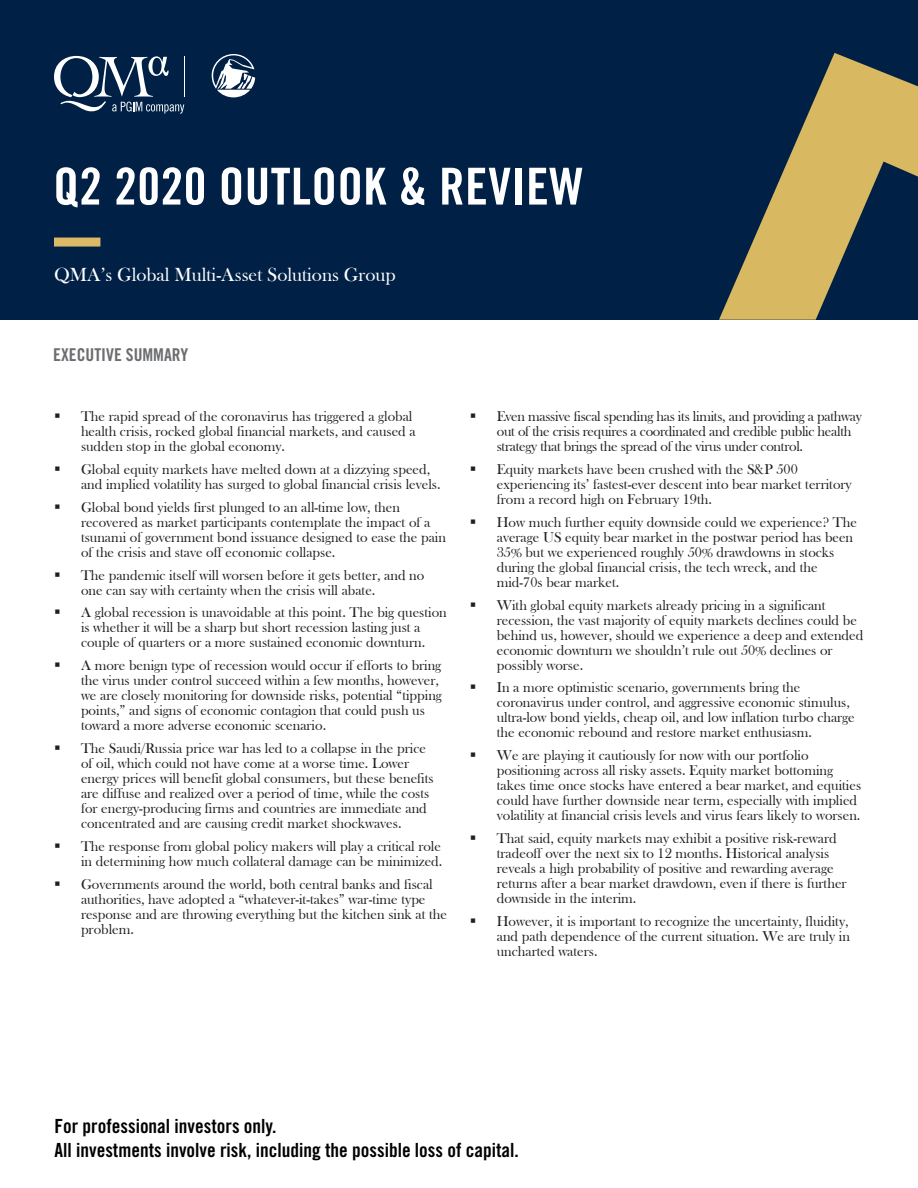
<style>
.page{position:relative;width:918px;height:1188px;background:#fff}
.page>*{position:absolute;margin:0;border:0;box-sizing:border-box;transform-origin:0 0}
.t1{font:51px "Trade Gothic LT Std Bd Cn 20";letter-spacing:.01em;color:#fff}
.As_of_Date{font:700 condensed 19.5px "Prudential Modern";color:#000}
.Cover_Subtitle{font:19.5px "Bask Old Face";color:#fff}
.H2_Intro{font:17.7px "Trade Gothic LT Std Bd Cn 20";color:#6c6d70}
.t2{font:14.55px/15px "Bask Old Face";color:#231f20}
.t3{font:14.55px/15px "Bask Old Face";letter-spacing:-.02em;color:#231f20}
</style>
<div class="page">
<div style="left:0;top:0;width:918px;height:320px;background:#002045"></div>
<svg style="left:719px;top:53px;width:199px;height:267px"></svg>
<div style="left:54px;top:238px;width:46px;height:9px;background:#dcb967"></div>
<hr style="left:184px;top:56px;width:1px;height:41px;background:#fff">
<svg style="left:212px;top:54px;width:43px;height:43px"></svg>
<svg style="left:54px;top:56px;width:130px;height:58px"></svg>
<h1 class="t1" style="left:53px;top:155px;width:532px">Q2 2020 OUTLOOK &amp; REVIEW</h1>
<p class="Cover_Subtitle" style="left:54px;top:264px;width:343px">QMA’s Global Multi-Asset Solutions Group</p>
<h2 class="H2_Intro" style="left:53px;top:344px;width:137px">EXECUTIVE SUMMARY</h2>
<p class="t2" style="left:81px;top:409px;width:336px;text-indent:-27px">▪ The rapid spread of the coronavirus has triggered a global health crisis, rocked global financial markets, and caused a sudden stop in the global economy.</p>
<p class="t2" style="left:81px;top:462px;width:361px;text-indent:-27px">▪ Global equity markets have melted down at a dizzying speed, and implied volatility has surged to global financial crisis levels.</p>
<p class="t2" style="left:81px;top:500px;width:367px;text-indent:-27px">▪ Global bond yields first plunged to an all-time low, then recovered as market participants contemplate the impact of a tsunami of government bond issuance designed to ease the pain of the crisis and stave off economic collapse.</p>
<p class="t2" style="left:81px;top:568px;width:345px;text-indent:-27px">▪ The pandemic itself will worsen before it gets better, and no one can say with certainty when the crisis will abate.</p>
<p class="t2" style="left:54px;top:605px;width:394px;text-align:center">▪ A global recession is unavoidable at this point. The big question is whether it will be a sharp but short recession lasting just a<br>couple of quarters or a more sustained economic downturn.</p>
<p class="t2" style="left:81px;top:658px;width:362px;text-indent:-27px">▪ A more benign type of recession would occur if efforts to bring the virus under control succeed within a few months, however, we are closely monitoring for downside risks, potential “tipping points,” and signs of economic contagion that could push us toward a more adverse economic scenario.</p>
<p class="t2" style="left:81px;top:741px;width:354px;text-indent:-27px">▪ The Saudi/Russia price war has led to a collapse in the price of oil, which could not have come at a worse time. Lower energy prices will benefit global consumers, but these benefits are diffuse and realized over a period of time, while the costs for energy-producing firms and countries are immediate and concentrated and are causing credit market shockwaves.</p>
<p class="t2" style="left:54px;top:839px;width:390px;text-align:right">▪ The response from global policy makers will play a critical role in determining how much collateral damage can be minimized.</p>
<p class="t2" style="left:81px;top:877px;width:368px;text-indent:-27px">▪ Governments around the world, both central banks and fiscal authorities, have adopted a “whatever-it-takes” war-time type response and are throwing everything but the kitchen sink at the problem.</p>
<p class="t3" style="left:497px;top:409px;width:367px;text-indent:-27px">▪ Even massive fiscal spending has its limits, and providing a pathway out of the crisis requires a coordinated and credible public health strategy that brings the spread of the virus under control.</p>
<p class="t2" style="left:497px;top:462px;width:356px;text-indent:-27px">▪ Equity markets have been crushed with the S&amp;P 500 experiencing its’ fastest-ever descent into bear market territory from a record high on February 19th.</p>
<p class="t2" style="left:497px;top:515px;width:362px;text-indent:-27px">▪ How much further equity downside could we experience? The average US equity bear market in the postwar period has been 35% but we experienced roughly 50% drawdowns in stocks during the global financial crisis, the tech wreck, and the mid-70s bear market.</p>
<p class="t2" style="left:497px;top:598px;width:368px;text-indent:-27px">▪ With global equity markets already pricing in a significant recession, the vast majority of equity markets declines could be behind us, however, should we experience a deep and extended economic downturn we shouldn’t rule out 50% declines or possibly worse.</p>
<p class="t2" style="left:497px;top:680px;width:360px;text-indent:-27px">▪ In a more optimistic scenario, governments bring the coronavirus under control, and aggressive economic stimulus, ultra-low bond yields, cheap oil, and low inflation turbo charge the economic rebound and restore market enthusiasm.</p>
<p class="t2" style="left:497px;top:748px;width:366px;text-indent:-27px">▪ We are playing it cautiously for now with our portfolio positioning across all risky assets. Equity market bottoming takes time once stocks have entered a bear market, and equities could have further downside near term, especially with implied volatility at financial crisis levels and virus fears likely to worsen.</p>
<p class="t2" style="left:497px;top:831px;width:351px;text-indent:-27px">▪ That said, equity markets may exhibit a positive risk-reward tradeoff over the next six to 12 months. Historical analysis reveals a high probability of positive and rewarding average returns after a bear market drawdown, even if there is further downside in the interim.</p>
<p class="t2" style="left:497px;top:914px;width:355px;text-align:justify;text-indent:-27px">▪ However, it is important to recognize the uncertainty, fluidity, and path dependence of the current situation. We are truly in uncharted waters.</p>
<p class="As_of_Date" style="left:54px;top:1114px;width:223px">For professional investors only.</p>
<p class="As_of_Date" style="left:54px;top:1138px;width:466px">All investments involve risk, including the possible loss of capital.</p>
</div>
